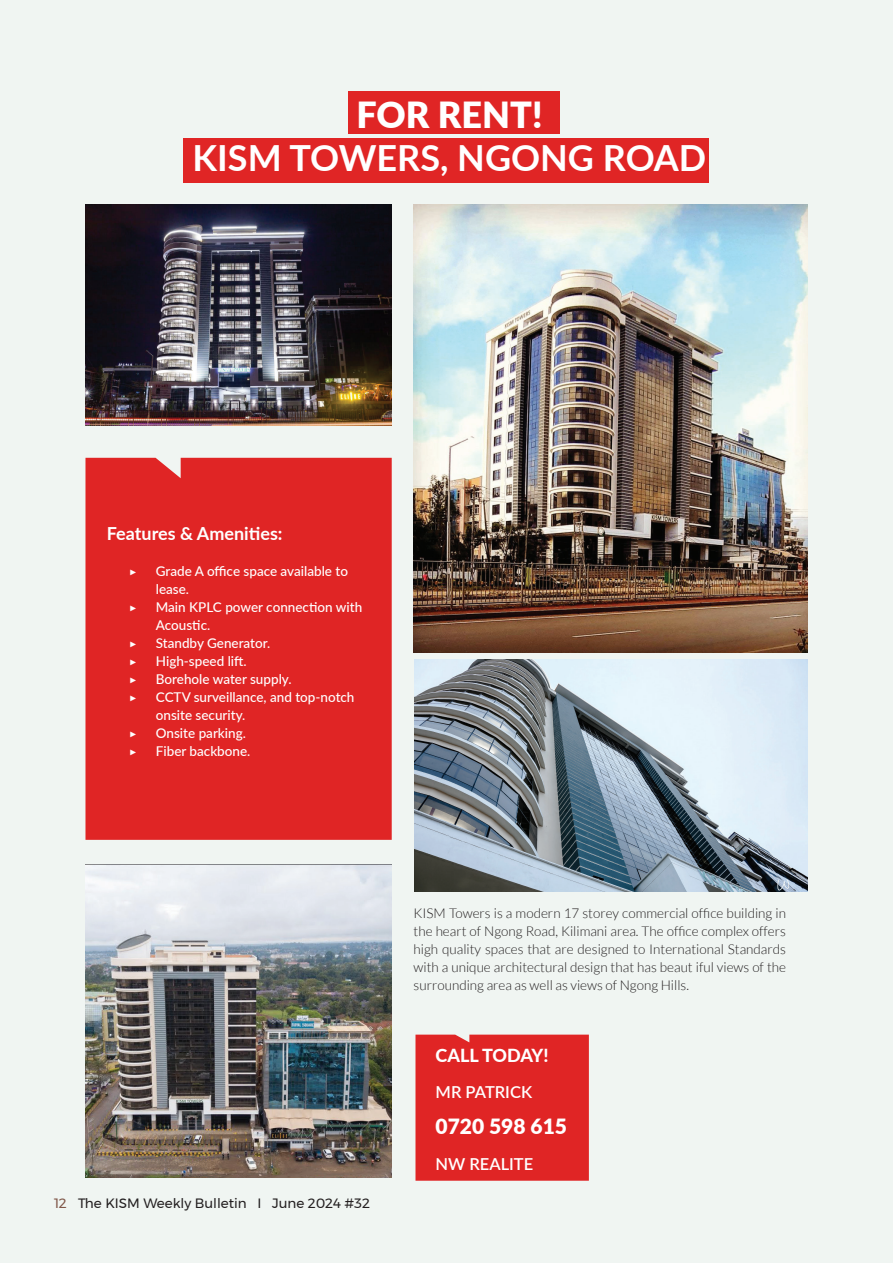
<style>
.page{position:relative;width:893px;height:1263px;background:#f0f5f2}
.page>*{position:absolute;margin:0;border:0;box-sizing:border-box;transform-origin:0 0}
.t1{font:700 36px "Lato";color:#fff}
.t2{font:900 36px "Lato";color:#fff}
.t3{font:900 21px "Lato";color:#fff}
.t4{font:700 18px "Lato";color:#fff}
.t5{font:800 18px "Lato";color:#fff}
.t6{font:600 16.5px "Lato";color:#fff}
.t7{font:300 13.5px/18px "Lato";color:#231f20;text-align:justify}
.t8{font:500 13.5px/18px "Lato";color:#fff}
.t9{font:13.5px "Montserrat";color:#231f20}
.t10{font:300 13.5px "Montserrat";color:#fff}
.s1{color:#805748}
</style>
<div class="page">
<div style="left:85px;top:458px;width:307px;height:382px;background:#e02525"></div>
<div style="left:415px;top:1034px;width:174px;height:147px;background:#e02525"></div>
<img style="left:85px;top:204px;width:307px;height:222px">
<img style="left:85px;top:864px;width:307px;height:314px">
<img style="left:414px;top:660px;width:394px;height:232px">
<img style="left:414px;top:204px;width:394px;height:449px">
<div style="left:184px;top:138px;width:525px;height:44px;background:#e02525"></div>
<div style="left:348px;top:91px;width:211px;height:43px;background:#e02525"></div>
<h1 class="t2" style="left:356px;top:88px;width:188px">FOR RENT!</h1>
<h1 class="t1" style="left:193px;top:132px;width:515px">KISM TOWERS, NGONG ROAD</h1>
<h3 class="t4" style="left:107px;top:520px;width:177px">Features &amp; Amenities:</h3>
<p class="t10" style="left:129px;top:561px;width:10px">▶</p>
<p class="t8" style="left:156px;top:562px;width:194px">Grade A office space available to lease.</p>
<p class="t10" style="left:129px;top:597px;width:10px">▶</p>
<p class="t8" style="left:156px;top:598px;width:208px">Main KPLC power connection with<br>Acoustic.</p>
<p class="t10" style="left:129px;top:633px;width:10px">▶</p>
<p class="t8" style="left:156px;top:634px;width:116px">Standby Generator.</p>
<p class="t10" style="left:129px;top:651px;width:10px">▶</p>
<p class="t8" style="left:156px;top:651px;width:92px">High-speed lift.</p>
<p class="t10" style="left:129px;top:669px;width:10px">▶</p>
<p class="t8" style="left:156px;top:669px;width:137px">Borehole water supply.</p>
<p class="t10" style="left:129px;top:687px;width:10px">▶</p>
<p class="t8" style="left:156px;top:687px;width:200px">CCTV surveillance, and top-notch onsite security.</p>
<p class="t10" style="left:129px;top:723px;width:10px">▶</p>
<p class="t8" style="left:156px;top:723px;width:92px">Onsite parking.</p>
<p class="t10" style="left:129px;top:741px;width:10px">▶</p>
<p class="t8" style="left:156px;top:741px;width:96px">Fiber backbone.</p>
<p class="t9" style="left:54px;top:1193px;width:317px"><span class="s1">12</span> The KISM Weekly Bulletin I June 2024 #32</p>
<p class="t7" style="left:414px;top:904px;width:374px">KISM Towers is a modern 17 storey commercial office building in the heart of Ngong Road, Kilimani area. The office complex offers high quality spaces that are designed to International Standards with a unique architectural design that has beaut iful views of the surrounding area as well as views of Ngong Hills.</p>
<h3 class="t5" style="left:435px;top:1042px;width:115px">CALL TODAY!</h3>
<p class="t6" style="left:436px;top:1080px;width:98px">MR PATRICK</p>
<h2 class="t3" style="left:436px;top:1111px;width:133px">0720 598 615</h2>
<p class="t6" style="left:436px;top:1152px;width:99px">NW REALITE</p>
</div>
